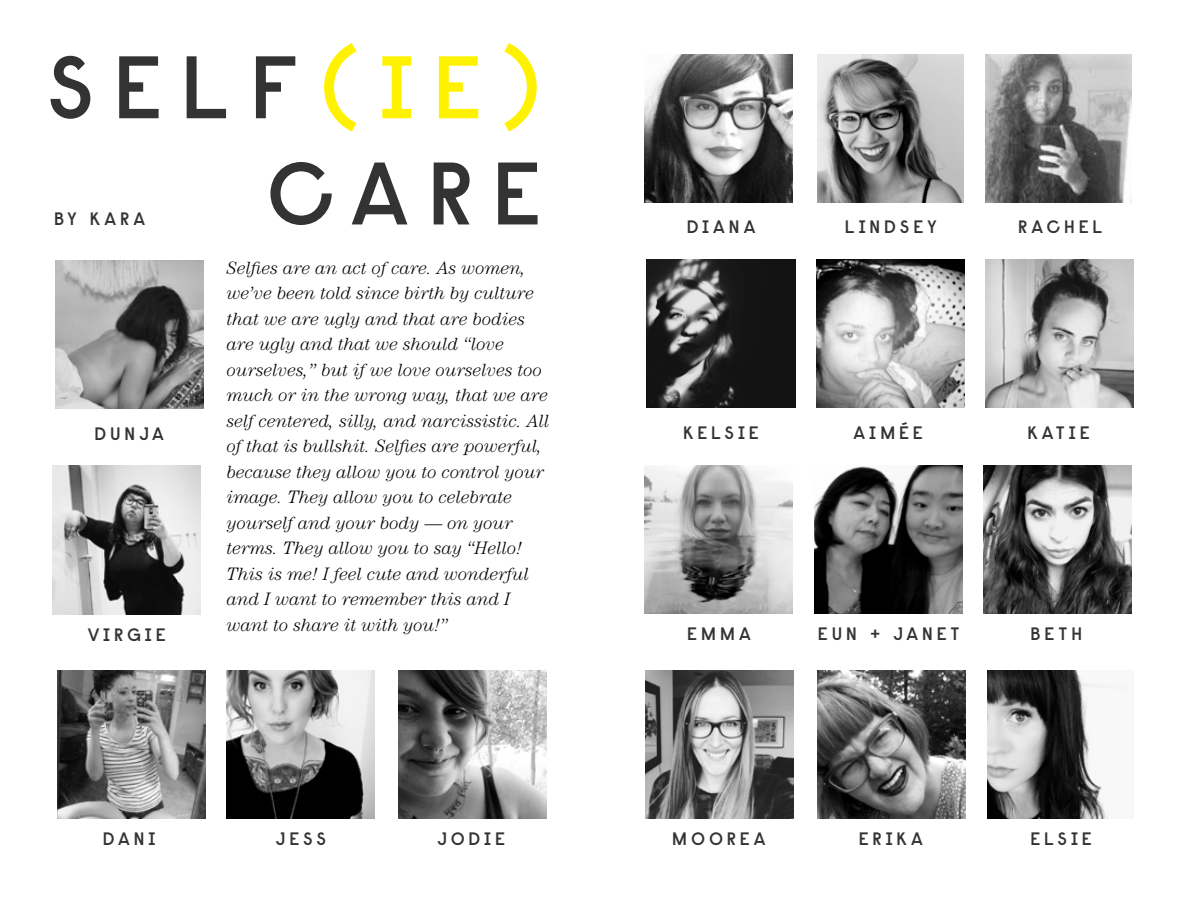
<style>
.page{position:relative;width:1188px;height:918px;background:#fff}
.page>*{position:absolute;margin:0;border:0;box-sizing:border-box;transform-origin:0 0}
.t1{font:600 88.5px "Raisonne";letter-spacing:.195em;color:#333334}
.t2{font:italic 300 18px/25.5px "Century";color:#000}
.t3{font:600 18px "Raisonne";letter-spacing:.195em;color:#333334}
.s1{color:#fff200}
</style>
<div class="page">
<img style="left:645px;top:54px;width:148px;height:148px">
<img style="left:816px;top:260px;width:149px;height:148px">
<img style="left:818px;top:54px;width:145px;height:148px">
<img style="left:647px;top:260px;width:148px;height:148px">
<img style="left:986px;top:54px;width:146px;height:148px">
<img style="left:818px;top:671px;width:148px;height:148px">
<img style="left:57px;top:671px;width:148px;height:148px">
<img style="left:986px;top:260px;width:148px;height:148px">
<img style="left:227px;top:671px;width:148px;height:148px">
<img style="left:987px;top:671px;width:129px;height:148px">
<img style="left:815px;top:465px;width:147px;height:148px">
<img style="left:645px;top:465px;width:148px;height:148px">
<img style="left:646px;top:671px;width:148px;height:148px">
<img style="left:984px;top:465px;width:148px;height:148px">
<img style="left:398px;top:671px;width:148px;height:148px">
<img style="left:55px;top:260px;width:148px;height:149px">
<img style="left:53px;top:466px;width:148px;height:148px">
<h1 class="t1" style="left:47px;top:30px;width:497px">SELF<span class="s1">(IE)</span></h1>
<p class="t3" style="left:54px;top:207px;width:93px">BY KARA</p>
<p class="t3" style="left:94px;top:422px;width:71px">DUNJA</p>
<p class="t3" style="left:88px;top:623px;width:80px">VIRGIE</p>
<h1 class="t1" style="left:266px;top:136px;width:277px">CARE</h1>
<p class="t2" style="left:227px;top:255px;width:324px">Selfies are an act of care. As women, we’ve been told since birth by culture that we are ugly and that are bodies are ugly and that we should “love ourselves,” but if we love ourselves too much or in the wrong way, that we are self centered, silly, and narcissistic. All of that is bullshit. Selfies are powerful, because they allow you to control your image. They allow you to celebrate yourself and your body — on your terms. They allow you to say “Hello!<br>This is me! I feel cute and wonderful and I want to remember this and I want to share it with you!”</p>
<p class="t3" style="left:686px;top:215px;width:71px">DIANA</p>
<p class="t3" style="left:844px;top:215px;width:94px">LINDSEY</p>
<p class="t3" style="left:1018px;top:215px;width:86px">RACHEL</p>
<p class="t3" style="left:683px;top:421px;width:78px">KELSIE</p>
<p class="t3" style="left:853px;top:421px;width:71px">AIMÉE</p>
<p class="t3" style="left:1027px;top:421px;width:64px">KATIE</p>
<p class="t3" style="left:687px;top:622px;width:65px">EMMA</p>
<p class="t3" style="left:817px;top:622px;width:143px">EUN + JANET</p>
<p class="t3" style="left:1030px;top:622px;width:54px">BETH</p>
<p class="t3" style="left:103px;top:828px;width:55px">DANI</p>
<p class="t3" style="left:276px;top:828px;width:52px">JESS</p>
<p class="t3" style="left:438px;top:828px;width:69px">JODIE</p>
<p class="t3" style="left:672px;top:828px;width:95px">MOOREA</p>
<p class="t3" style="left:859px;top:828px;width:66px">ERIKA</p>
<p class="t3" style="left:1030px;top:828px;width:63px">ELSIE</p>
</div>
